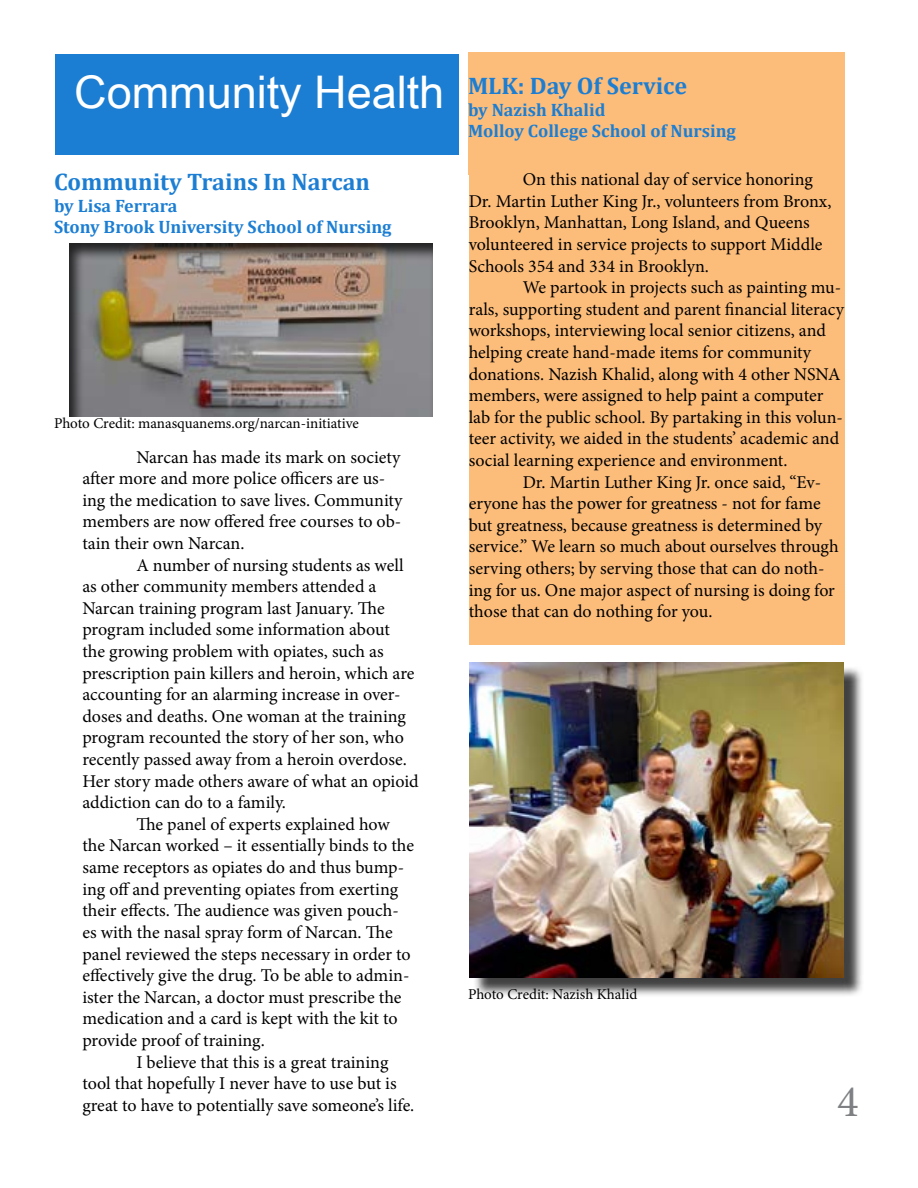
<style>
.page{position:relative;width:918px;height:1188px;background:#fff}
.page>*{position:absolute;margin:0;border:0;box-sizing:border-box;transform-origin:0 0}
.t1{font:45px "Minion Pro";color:#7e8083}
.t2{font:700 24px "Cambria";color:#1c7ed3}
.t3{font:18px/21.6px "Minion Pro";letter-spacing:-.005em;color:#000}
.t4{font:700 18px/21.6px "Cambria";color:#1c7ed3}
.t5{font:15px "Minion Pro";letter-spacing:-.005em;color:#000}
.s1{font-family:"Arial Unicode MS";font-weight:400;font-size:45px;color:#fff}
</style>
<div class="page">
<div style="left:56px;top:54px;width:403px;height:101px;background:#1c7ed3"></div>
<div style="left:0;top:234px;width:720px;height:183px;background:#000;opacity:.75"></div>
<div style="left:468px;top:52px;width:376px;height:123px;background:#fcbd7b"></div>
<div style="left:469px;top:172px;width:375px;height:472px;background:#fcbd7b"></div>
<div style="left:472px;top:666px;width:392px;height:332px;background:#000;opacity:.75"></div>
<img style="left:469px;top:662px;width:375px;height:316px">
<h2 class="t2" style="left:74px;top:69px;width:614px"><span class="s1">Community Health</span> MLK: Day Of Service</h2>
<p class="t4" style="left:468px;top:98px;width:269px">by Nazish Khalid<br>Molloy College School of Nursing</p>
<p class="t3" style="left:469px;top:169px;width:364px;text-indent:54px">On this national day of service honoring Dr. Martin Luther King Jr., volunteers from Bronx, Brooklyn, Manhattan, Long Island, and Queens volunteered in service projects to support Middle Schools 354 and 334 in Brooklyn.</p>
<p class="t3" style="left:469px;top:277px;width:377px;text-indent:54px">We partook in projects such as painting mu&shy;rals, supporting student and parent financial literacy workshops, interviewing local senior citizens, and helping create hand-made items for community donations. Nazish Khalid, along with 4 other NSNA members, were assigned to help paint a computer lab for the public school. By partaking in this volun&shy;teer activity, we aided in the students’ academic and social learning experience and environment.</p>
<p class="t3" style="left:469px;top:471px;width:372px;text-indent:54px">Dr. Martin Luther King Jr. once said, “Ev&shy;eryone has the power for greatness - not for fame but greatness, because greatness is determined by service.” We learn so much about ourselves through serving others; by serving those that can do noth&shy;ing for us. One major aspect of nursing is doing for those that can do nothing for you.</p>
<h2 class="t2" style="left:54px;top:165px;width:318px">Community Trains In Narcan</h2>
<p class="t4" style="left:54px;top:194px;width:339px">by Lisa Ferrara<br>Stony Brook University School of Nursing</p>
<p class="t5" style="left:54px;top:413px;width:307px">Photo Credit: manasquanems.org/narcan-initiative</p>
<p class="t3" style="left:82px;top:446px;width:322px;text-indent:54px">Narcan has made its mark on society after more and more police officers are us&shy;ing the medication to save lives. Community members are now offered free courses to ob&shy;tain their own Narcan.</p>
<p class="t3" style="left:136px;top:554px;width:269px">A number of nursing students as well</p>
<p class="t3" style="left:82px;top:576px;width:296px">as other community members attended a</p>
<p class="t3" style="left:82px;top:597px;width:304px">Narcan training program last January. The</p>
<p class="t3" style="left:82px;top:619px;width:309px">program included some information about</p>
<p class="t3" style="left:82px;top:641px;width:303px">the growing problem with opiates, such as</p>
<p class="t3" style="left:82px;top:662px;width:334px">prescription pain killers and heroin, which are</p>
<p class="t3" style="left:82px;top:684px;width:320px">accounting for an alarming increase in over-</p>
<p class="t3" style="left:82px;top:705px;width:325px">doses and deaths. One woman at the training</p>
<p class="t3" style="left:82px;top:727px;width:323px">program recounted the story of her son, who</p>
<p class="t3" style="left:82px;top:749px;width:326px">recently passed away from a heroin overdose.</p>
<p class="t3" style="left:82px;top:770px;width:338px">Her story made others aware of what an opioid</p>
<p class="t3" style="left:82px;top:792px;width:205px">addiction can do to a family.</p>
<p class="t3" style="left:136px;top:813px;width:255px">The panel of experts explained how</p>
<p class="t3" style="left:82px;top:835px;width:333px">the Narcan worked – it essentially binds to the</p>
<p class="t3" style="left:82px;top:857px;width:323px">same receptors as opiates do and thus bump-</p>
<p class="t3" style="left:82px;top:878px;width:317px">ing off and preventing opiates from exerting</p>
<p class="t3" style="left:82px;top:900px;width:318px">their effects. The audience was given pouch-</p>
<p class="t3" style="left:82px;top:921px;width:312px">es with the nasal spray form of Narcan. The</p>
<p class="t3" style="left:82px;top:943px;width:330px">panel reviewed the steps necessary in order to</p>
<p class="t3" style="left:82px;top:965px;width:329px">effectively give the drug. To be able to admin-</p>
<p class="t3" style="left:82px;top:986px;width:321px">ister the Narcan, a doctor must prescribe the</p>
<p class="t3" style="left:82px;top:1008px;width:317px">medication and a card is kept with the kit to</p>
<p class="t3" style="left:82px;top:1029px;width:184px">provide proof of training.</p>
<p class="t3" style="left:136px;top:1051px;width:254px">I believe that this is a great training</p>
<p class="t3" style="left:82px;top:1073px;width:316px">tool that hopefully I never have to use but is</p>
<p class="t3" style="left:82px;top:1094px;width:334px">great to have to potentially save someone’s life.</p>
<p class="t5" style="left:468px;top:984px;width:171px">Photo Credit: Nazish Khalid</p>
<h1 class="t1" style="left:837px;top:1072px;width:23px">4</h1>
</div>
